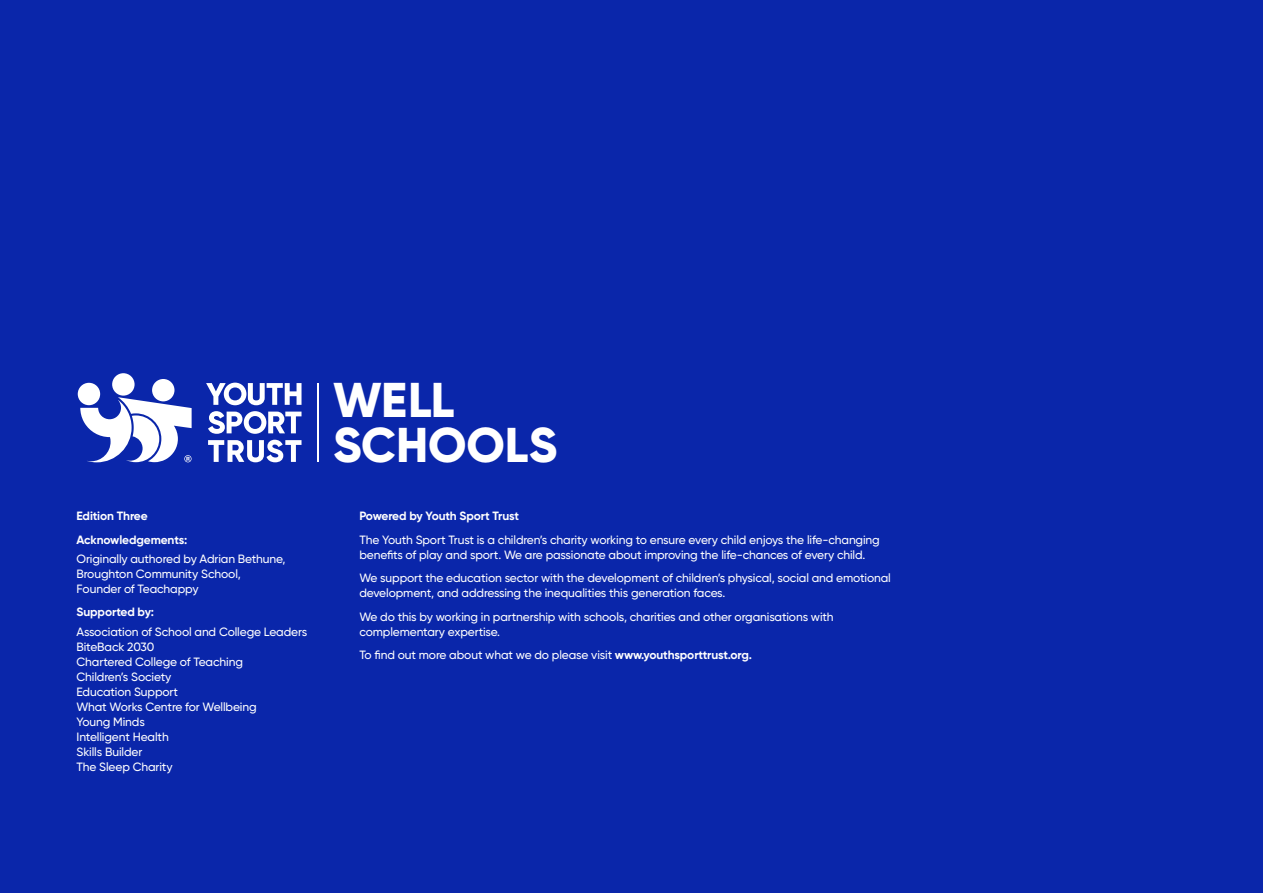
<style>
.page{position:relative;width:1263px;height:893px;background:#0a26aa}
.page>*{position:absolute;margin:0;border:0;box-sizing:border-box;transform-origin:0 0}
.t1{font:800 48.75px/44.7px "Gilroy";letter-spacing:-.005em;color:#fff}
.t2{font:500 12px/15px "Gilroy";letter-spacing:-.01em;color:#fefefe}
.t3{font:700 12px "Gilroy";letter-spacing:-.01em;color:#fefefe}
.s1{font-weight:700}
</style>
<div class="page">
<svg style="left:206px;top:383px;width:95px;height:22px"></svg>
<svg style="left:208px;top:411px;width:93px;height:23px"></svg>
<svg style="left:208px;top:440px;width:93px;height:22px"></svg>
<div style="left:78px;top:383px;width:22px;height:22px;background:#fff;border-radius:50%"></div>
<div style="left:152px;top:379px;width:22px;height:22px;background:#fff;border-radius:50%"></div>
<div style="left:112px;top:373px;width:23px;height:23px;background:#fff;border-radius:50%"></div>
<svg style="left:80px;top:397px;width:112px;height:65px"></svg>
<hr style="left:317px;top:383px;width:2px;height:79px;background:#fff">
<p class="t3" style="left:77px;top:508px;width:73px">Edition Three</p>
<p class="t3" style="left:77px;top:532px;width:112px">Acknowledgements:</p>
<p class="t2" style="left:77px;top:551px;width:211px">Originally authored by Adrian Bethune,<br>Broughton Community School,<br>Founder of Teachappy</p>
<p class="t3" style="left:77px;top:605px;width:79px">Supported by:</p>
<p class="t2" style="left:77px;top:624px;width:232px">Association of School and College Leaders</p>
<p class="t2" style="left:77px;top:639px;width:79px">BiteBack 2030</p>
<p class="t2" style="left:77px;top:654px;width:168px">Chartered College of Teaching</p>
<p class="t2" style="left:77px;top:669px;width:96px">Children’s Society</p>
<p class="t2" style="left:77px;top:684px;width:103px">Education Support</p>
<p class="t2" style="left:77px;top:699px;width:182px">What Works Centre for Wellbeing</p>
<p class="t2" style="left:77px;top:714px;width:70px">Young Minds</p>
<p class="t2" style="left:77px;top:729px;width:94px">Intelligent Health</p>
<p class="t2" style="left:77px;top:744px;width:67px">Skills Builder</p>
<p class="t2" style="left:77px;top:759px;width:98px">The Sleep Charity</p>
<p class="t1" style="left:333px;top:378px;width:226px">WELL<br>SCHOOLS</p>
<p class="t3" style="left:359px;top:508px;width:161px">Powered by Youth Sport Trust</p>
<p class="t2" style="left:359px;top:532px;width:522px">The Youth Sport Trust is a children’s charity working to ensure every child enjoys the life-changing benefits of play and sport. We are passionate about improving the life-chances of every child.</p>
<p class="t2" style="left:359px;top:570px;width:533px">We support the education sector with the development of children’s physical, social and emotional development, and addressing the inequalities this generation faces.</p>
<p class="t2" style="left:359px;top:609px;width:476px">We do this by working in partnership with schools, charities and other organisations with complementary expertise.</p>
<p class="t2" style="left:359px;top:647px;width:394px">To find out more about what we do please visit <span class="s1">www.youthsporttrust.org.</span></p>
</div>
